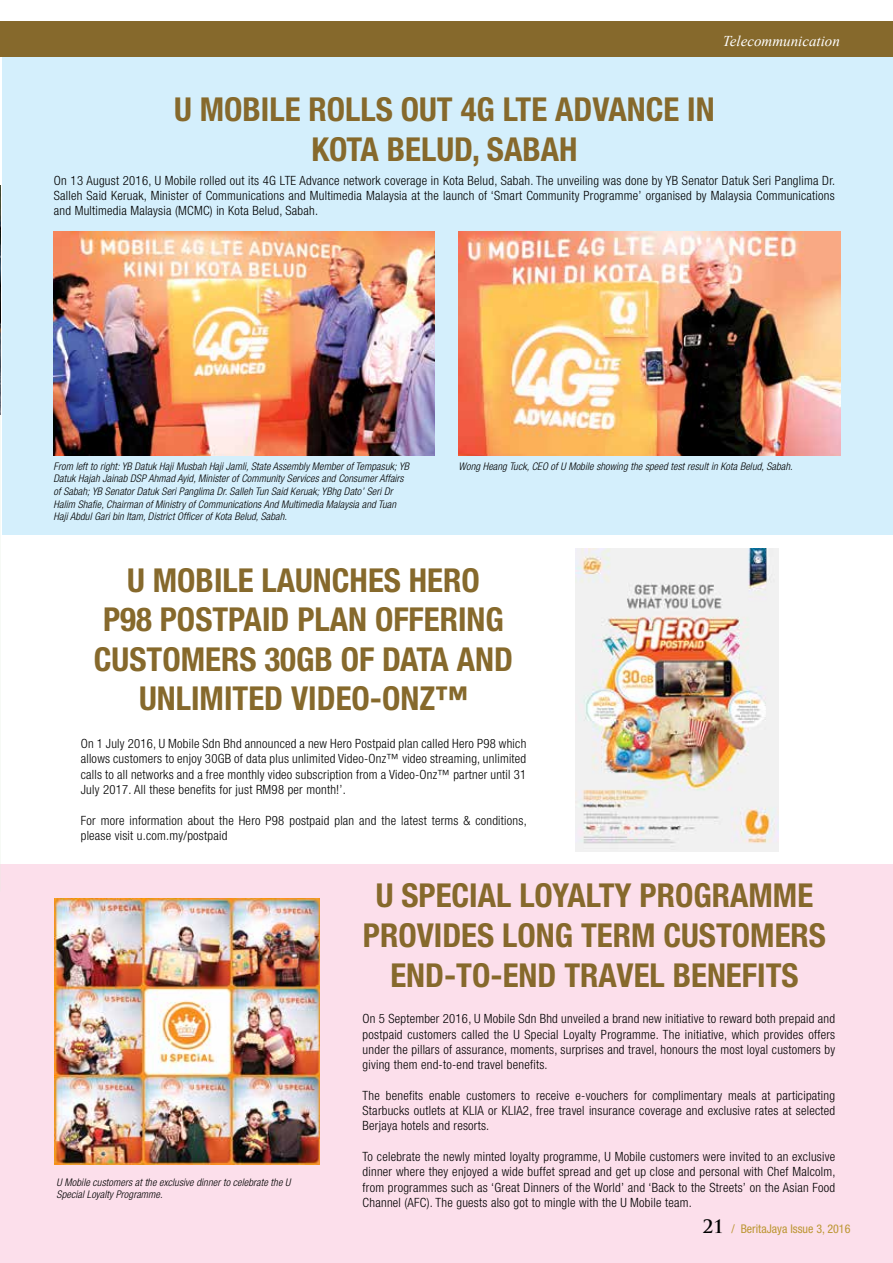
<style>
.page{position:relative;width:893px;height:1263px;background:#fff}
.page>*{position:absolute;margin:0;border:0;box-sizing:border-box;transform-origin:0 0}
.t1{font:700 condensed 33px/39.6px "Helvetica Neue LT Std";color:#86692c;text-align:center}
.t2{font:italic 15px "Times New Roman";color:#fff}
.t3{font:300 condensed 12.75px/15.3px "Helvetica Neue LT Std";letter-spacing:.02em;color:#000;text-align:justify}
.t4{font:condensed 12px "Helvetica Neue LT Std";color:#bc9632}
.t5{font:italic 300 condensed 10.5px/12.6px "Helvetica Neue LT Std";letter-spacing:.01em;color:#000}
.s1{font-family:"Trajan Pro";font-weight:700;font-stretch:normal;font-size:18px;color:#000}
</style>
<div class="page">
<div style="left:0;top:864px;width:893px;height:399px;background:#fcdfeb"></div>
<img style="left:55px;top:899px;width:264px;height:265px">
<img style="left:0;top:185px;width:1px;height:229px">
<div style="left:2px;top:44px;width:891px;height:490px;background:#d4effc"></div>
<img style="left:576px;top:548px;width:202px;height:304px">
<img style="left:54px;top:231px;width:381px;height:224px">
<img style="left:459px;top:231px;width:381px;height:224px">
<div style="left:0;top:21px;width:893px;height:36px;background:#86692c"></div>
<p class="t2" style="left:723px;top:31px;width:118px">Telecommunication</p>
<h1 class="t1" style="left:174px;top:89px;width:542px">U MOBILE ROLLS OUT 4G LTE ADVANCE IN<br>KOTA BELUD, SABAH</h1>
<p class="t3" style="left:54px;top:172px;width:783px">On 13 August 2016, U Mobile rolled out its 4G LTE Advance network coverage in Kota Belud, Sabah. The unveiling was done by YB Senator Datuk Seri Panglima Dr.<br>Salleh Said Keruak, Minister of Communications and Multimedia Malaysia at the launch of ‘Smart Community Programme’ organised by Malaysia Communications and Multimedia Malaysia (MCMC) in Kota Belud, Sabah.</p>
<p class="t5" style="left:54px;top:460px;width:357px">From left to right: YB Datuk Haji Musbah Haji Jamli, State Assembly Member of Tempasuk; YB Datuk Hajah Jainab DSP Ahmad Ayid, Minister of Community Services and Consumer Affairs of Sabah; YB Senator Datuk Seri Panglima Dr. Salleh Tun Said Keruak; YBhg Dato’ Seri Dr Halim Shafie, Chairman of Ministry of Communications And Multimedia Malaysia and Tuan Haji Abdul Gari bin Itam, District Officer of Kota Belud, Sabah.</p>
<p class="t5" style="left:459px;top:460px;width:336px">Wong Heang Tuck, CEO of U Mobile showing the speed test result in Kota Belud, Sabah.</p>
<h1 class="t1" style="left:94px;top:560px;width:421px">U MOBILE LAUNCHES HERO<br>P98 POSTPAID PLAN OFFERING<br>CUSTOMERS 30GB OF DATA AND<br>UNLIMITED VIDEO-ONZ™</h1>
<p class="t3" style="left:81px;top:736px;width:447px">On 1 July 2016, U Mobile Sdn Bhd announced a new Hero Postpaid plan called Hero P98 which allows customers to enjoy 30GB of data plus unlimited Video-Onz™ video streaming, unlimited calls to all networks and a free monthly video subscription from a Video-Onz™ partner until 31<br>July 2017. All these benefits for just RM98 per month!’.</p>
<p class="t3" style="left:81px;top:812px;width:447px">For more information about the Hero P98 postpaid plan and the latest terms &amp; conditions, please visit u.com.my/postpaid</p>
<p class="t5" style="left:57px;top:1176px;width:235px">U Mobile customers at the exclusive dinner to celebrate the U<br>Special Loyalty Programme.</p>
<h1 class="t1" style="left:363px;top:875px;width:465px">U SPECIAL LOYALTY PROGRAMME<br>PROVIDES LONG TERM CUSTOMERS<br>END-TO-END TRAVEL BENEFITS</h1>
<p class="t3" style="left:363px;top:1011px;width:474px">On 5 September 2016, U Mobile Sdn Bhd unveiled a brand new initiative to reward both prepaid and postpaid customers called the U Special Loyalty Programme. The initiative, which provides offers under the pillars of assurance, moments, surprises and travel, honours the most loyal customers by giving them end-to-end travel benefits.</p>
<p class="t3" style="left:363px;top:1087px;width:474px">The benefits enable customers to receive e-vouchers for complimentary meals at participating Starbucks outlets at KLIA or KLIA2, free travel insurance coverage and exclusive rates at selected Berjaya hotels and resorts.</p>
<p class="t3" style="left:363px;top:1149px;width:474px">To celebrate the newly minted loyalty programme, U Mobile customers were invited to an exclusive dinner where they enjoyed a wide buffet spread and get up close and personal with Chef Malcolm, from programmes such as ‘Great Dinners of the World’ and ‘Back to the Streets’ on the Asian Food Channel (AFC). The guests also got to mingle with the U Mobile team.</p>
<p class="t4" style="left:702px;top:1222px;width:150px"><span class="s1">21</span> / BeritaJaya Issue 3, 2016</p>
</div>
